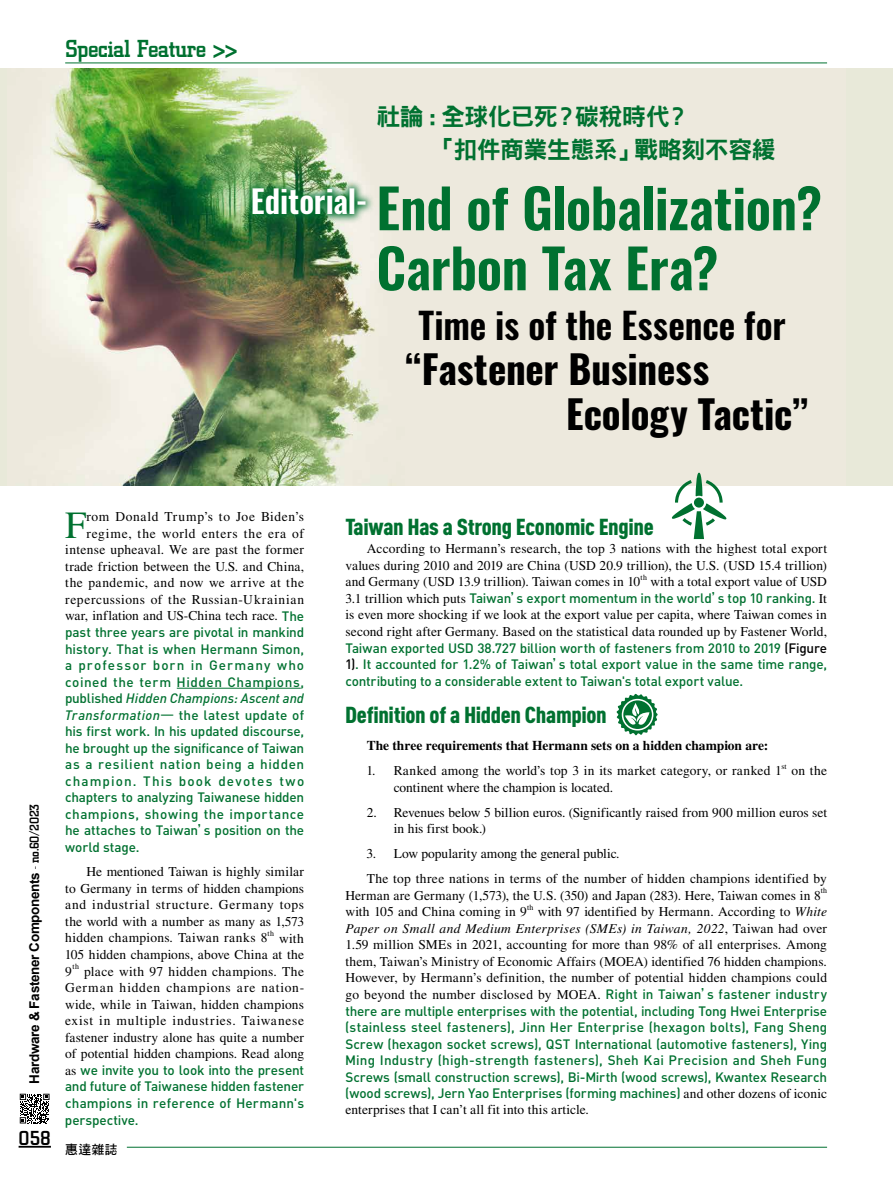
<style>
.page{position:relative;width:893px;height:1191px;background:#fff}
.page>*{position:absolute;margin:0;border:0;box-sizing:border-box;transform-origin:0 0}
.t1{font:600 54px/60px "Oswald";letter-spacing:-.005em;color:#007130}
.t2{font:700 39px/45px "Oswald";letter-spacing:-.005em;color:#000}
.t3{font:38.4px "Times LT Std";color:#007130}
.t4{font:600 36px "Oswald";color:#000}
.t5{font:600 31.5px "Oswald";color:#fff}
.t6{font:500 25.5px "City D";letter-spacing:-.025em;color:#007130}
.t7{font:24px/33px "DF Hei Std W9";letter-spacing:-.025em;color:#007130}
.t8{font:900 22.8px "DIN Cond";letter-spacing:-.015em;color:#007130;scale:1.05 1}
.t9{font:500 21px "City D";color:#000}
.t10{font:13.5px/16.5px "Times LT Std";letter-spacing:.01em;color:#000;text-align:justify}
.t11{font:500 13.5px/16.5px "DIN Pro";color:#007130;text-align:justify}
.t12{font:13.5px/16.5px "Times LT Std";letter-spacing:.03em;color:#000;text-align:right}
.t13{font:700 13.5px "Times LT Std";letter-spacing:-.005em;color:#000}
.t14{font:700 13.5px "Arial";letter-spacing:-.025em;color:#000}
.t15{font:italic 500 13.5px "DIN";color:#007130}
.t16{font:12.75px "DF Hei Std W7";color:#000}
.t17{font:7.8px "Times LT Std";letter-spacing:.035em;color:#000}
.s1{font-family:"City D";font-weight:500}
.s2{font-family:"DIN Pro";font-weight:500;color:#007130}
.s3{font-family:"DIN Pro";font-style:normal}
.s4{font-family:"DIN";font-style:italic}
.s5{font-family:"DF Hei Std W7";font-weight:400}
.s6{font-family:"Times LT Std";font-weight:400;color:#000}
.s7{color:#000}
.s8{font-style:italic}
.s9{font-family:"DF Hei Std W7";color:#007130}
</style>
<div class="page">
<hr style="left:19px;top:1145px;width:32px;height:2px;background:#000">
<hr style="left:65px;top:63px;width:762px;height:1px;background:#007130">
<hr style="left:127px;top:1147px;width:700px;height:1px;background:#007130">
<svg style="left:20px;top:1093px;width:30px;height:30px"></svg>
<div style="left:0;top:68px;width:893px;height:418px;background:#e8e9d9"></div>
<img style="left:16px;top:68px;width:371px;height:418px">
<hr style="left:177px;top:688px;width:124px;height:1px;background:#007130">
<svg style="left:672px;top:472px;width:54px;height:67px"></svg>
<svg style="left:616px;top:693px;width:42px;height:43px"></svg>
<img style="left:243px;top:179px;width:132px;height:45px">
<h3 class="t6" style="left:65px;top:35px;width:174px">Special Feature &gt;&gt;</h3>
<h3 class="t5" style="left:251px;top:185px;width:118px">Editorial-</h3>
<h3 class="t7" style="left:432px;top:100px;width:345px;text-indent:-56px">社論 : 全球化已死？碳稅時代？<br>「扣件商業生態系」戰略刻不容緩</h3>
<h1 class="t1" style="left:376px;top:182px;width:447px">End of Globalization?<br>Carbon Tax Era?</h1>
<h3 class="t4" style="left:418px;top:306px;width:369px">Time is of the Essence for</h3>
<h2 class="t2" style="left:566px;top:349px;width:243px;text-indent:-160px">“Fastener Business<br>Ecology Tactic”</h2>
<p class="t14" style="left:25px;top:1083px;width:281px;rotate:-90deg">Hardware &amp; Fastener Components <span class="s1">- no.60/2023</span></p>
<h3 class="t9" style="left:19px;top:1126px;width:34px">058</h3>
<p class="t12" style="left:65px;top:508px;width:241px">rom Donald Trump’s to Joe Biden’s regime, the world enters the era of intense upheaval. We are past the former trade friction between the U.S. and China, the pandemic, and now we arrive at the repercussions of the Russian-Ukrainian war, inflation and US-China tech race. <span class="s2">The</span></p>
<p class="t11" style="left:65px;top:623px;width:241px">past three years are pivotal in mankind history. That is when Hermann Simon, a professor born in Germany who coined the term Hidden Champions,</p>
<p class="t15" style="left:65px;top:690px;width:240px"><span class="s3">published</span> Hidden Champions: Ascent and</p>
<p class="t11" style="left:65px;top:706px;width:241px"><span class="s4">Transformation</span><span class="s5">—</span> the latest update of his first work. In his updated discourse, he brought up the significance of Taiwan as a resilient nation being a hidden champion. This book devotes two chapters to analyzing Taiwanese hidden champions, showing the importance he attaches to Taiwan<span class="s5">’</span>s position on the world stage.</p>
<p class="t10" style="left:65px;top:863px;width:241px;text-indent:21px">He mentioned Taiwan is highly similar to Germany in terms of hidden champions and industrial structure. Germany tops the world with a number as many as 1,573 hidden champions. Taiwan ranks 8</p>
<h3 class="t3" style="left:65px;top:503px;width:23px">F</h3>
<p class="t17" style="left:267px;top:929px;width:8px">th</p>
<p class="t10" style="left:65px;top:929px;width:241px;text-indent:214px">with 105 hidden champions, above China at the 9</p>
<p class="t17" style="left:72px;top:962px;width:8px">th</p>
<p class="t10" style="left:65px;top:962px;width:241px;text-indent:19px">place with 97 hidden champions. The German hidden champions are nation&shy;wide, while in Taiwan, hidden champions exist in multiple industries. Taiwanese fastener industry alone has quite a number of potential hidden champions. Read along</p>
<p class="t11" style="left:65px;top:1061px;width:241px"><span class="s6">as</span> we invite you to look into the present and future of Taiwanese hidden fastener champions in reference of Hermann's perspective.</p>
<p class="t16" style="left:65px;top:1142px;width:54px">惠達雜誌</p>
<h3 class="t8" style="left:345px;top:512px;width:295px">Taiwan Has a Strong Economic Engine</h3>
<p class="t10" style="left:345px;top:540px;width:483px;text-indent:21px">According to Hermann’s research, the top 3 nations with the highest total export values during 2010 and 2019 are China (USD 20.9 trillion), the U.S. (USD 15.4 trillion) and Germany (USD 13.9 trillion). Taiwan comes in 10</p>
<p class="t17" style="left:641px;top:573px;width:8px">th</p>
<p class="t10" style="left:650px;top:573px;width:178px">with a total export value of USD</p>
<p class="t11" style="left:345px;top:589px;width:483px"><span class="s6">3.1 trillion which puts</span> Taiwan<span class="s5">’</span>s export momentum in the world<span class="s5">’</span>s top 10 ranking. <span class="s6">It</span></p>
<p class="t10" style="left:345px;top:606px;width:483px">is even more shocking if we look at the export value per capita, where Taiwan comes in second right after Germany. Based on the statistical data rounded up by Fastener World,</p>
<p class="t11" style="left:345px;top:639px;width:484px">Taiwan exported USD 38.727 billion worth of fasteners from 2010 to 2019 <span class="s7">(Figure 1)</span>. It accounted for 1.2% of Taiwan<span class="s5">’</span>s total export value in the same time range, contributing to a considerable extent to Taiwan's total export value.</p>
<h3 class="t8" style="left:345px;top:701px;width:251px">Definition of a Hidden Champion</h3>
<p class="t13" style="left:367px;top:737px;width:403px">The three requirements that Hermann sets on a hidden champion are:</p>
<p class="t10" style="left:366px;top:762px;width:417px">1. Ranked among the world’s top 3 in its market category, or ranked 1</p>
<p class="t17" style="left:781px;top:761px;width:7px">st</p>
<p class="t10" style="left:791px;top:762px;width:37px">on the</p>
<p class="t10" style="left:394px;top:778px;width:221px">continent where the champion is located.</p>
<p class="t10" style="left:394px;top:803px;width:435px;text-indent:-27px">2. Revenues below 5 billion euros. (Significantly raised from 900 million euros set in his first book.)</p>
<p class="t10" style="left:367px;top:841px;width:462px;line-height:25px">3. Low popularity among the general public.<br>The top three nations in terms of the number of hidden champions identified by</p>
<p class="t10" style="left:345px;top:886px;width:477px">Herman are Germany (1,573), the U.S. (350) and Japan (283). Here, Taiwan comes in 8</p>
<p class="t17" style="left:821px;top:886px;width:8px">th</p>
<p class="t10" style="left:345px;top:903px;width:183px">with 105 and China coming in 9</p>
<p class="t17" style="left:527px;top:902px;width:8px">th</p>
<p class="t10" style="left:345px;top:903px;width:483px;text-indent:192px">with 97 identified by Hermann. According to <span class="s8">White Paper on Small and Medium Enterprises (SMEs) in Taiwan, 2022</span>, Taiwan had over 1.59 million SMEs in 2021, accounting for more than 98% of all enterprises. Among them, Taiwan’s Ministry of Economic Affairs (MOEA) identified 76 hidden champions.<br>However, by Hermann’s definition, the number of potential hidden champions could go beyond the number disclosed by MOEA. <span class="s2">Right in Taiwan</span><span class="s9">’</span><span class="s2">s fastener industry</span></p>
<p class="t11" style="left:345px;top:1001px;width:484px">there are multiple enterprises with the potential, including Tong Hwei Enterprise (stainless steel fasteners), Jinn Her Enterprise (hexagon bolts), Fang Sheng Screw (hexagon socket screws), QST International (automotive fasteners), Ying Ming Industry (high-strength fasteners), Sheh Kai Precision and Sheh Fung Screws (small construction screws), Bi-Mirth (wood screws), Kwantex Research (wood screws), Jern Yao Enterprises (forming machines) <span class="s6">and other dozens of iconic</span></p>
<p class="t10" style="left:345px;top:1101px;width:245px">enterprises that I can’t all fit into this article.</p>
</div>
